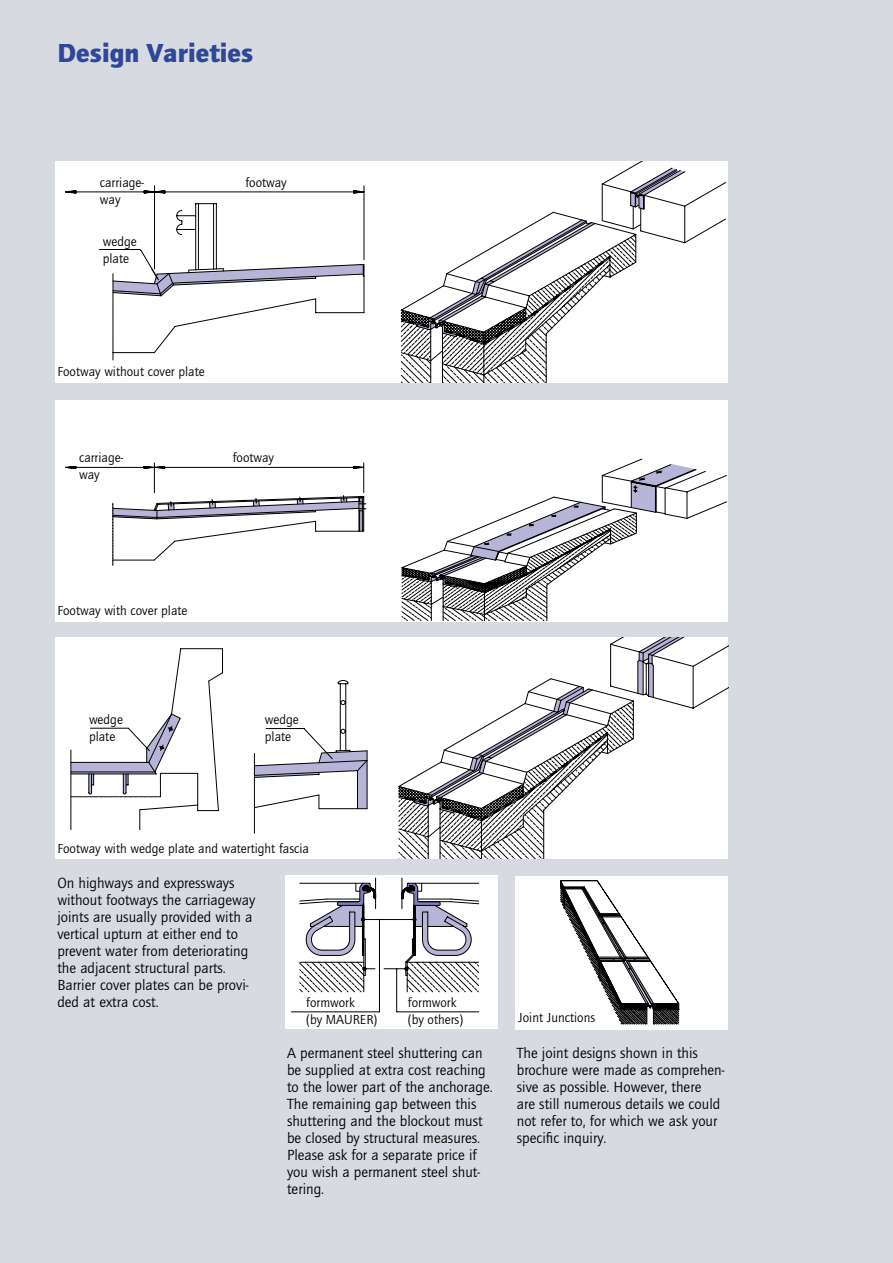
<style>
.page{position:relative;width:893px;height:1263px;background:#fff}
.page>*{position:absolute;margin:0;border:0;box-sizing:border-box;transform-origin:0 0}
.t1{font:900 27px "Quay Itc T";color:#2f4798}
.t2{font:15.15px/17px "Quay Itc T";color:#000}
.t3{font:13.5px/17px "Quay Itc T";color:#000}
</style>
<div class="page">
<hr style="left:0;top:0;width:1px;height:1263px;background:#d7dae0">
<div style="left:1px;top:0;width:891px;height:1263px;background:#d7dae0"></div>
<div style="left:56px;top:162px;width:672px;height:221px;background:#fff"></div>
<div style="left:285px;top:876px;width:213px;height:153px;background:#fff"></div>
<div style="left:56px;top:638px;width:672px;height:221px;background:#fff"></div>
<div style="left:56px;top:400px;width:672px;height:221px;background:#fff"></div>
<div style="left:515px;top:876px;width:213px;height:153px;background:#fff"></div>
<svg style="left:401px;top:162px;width:325px;height:221px"></svg>
<svg style="left:65px;top:462px;width:302px;height:103px"></svg>
<hr style="left:315px;top:531px;width:44px;height:1px;background:#000">
<svg style="left:401px;top:459px;width:326px;height:162px"></svg>
<svg style="left:70px;top:638px;width:624px;height:386px"></svg>
<svg style="left:65px;top:185px;width:300px;height:175px"></svg>
<h1 class="t1" style="left:58px;top:43px;width:197px">Design Varieties</h1>
<p class="t3" style="left:100px;top:175px;width:45px">carriage&shy;way</p>
<p class="t3" style="left:245px;top:175px;width:43px">footway</p>
<p class="t3" style="left:103px;top:234px;width:35px">wedge plate</p>
<p class="t3" style="left:57px;top:364px;width:149px">Footway without cover plate</p>
<p class="t3" style="left:79px;top:451px;width:45px">carriage-</p>
<p class="t3" style="left:233px;top:451px;width:43px">footway</p>
<p class="t3" style="left:79px;top:468px;width:22px">way</p>
<p class="t3" style="left:57px;top:603px;width:132px">Footway with cover plate</p>
<p class="t3" style="left:89px;top:712px;width:35px">wedge plate</p>
<p class="t3" style="left:265px;top:712px;width:35px">wedge plate</p>
<p class="t3" style="left:57px;top:841px;width:253px">Footway with wedge plate and watertight fascia</p>
<p class="t3" style="left:139px;top:841px;width:80px">atertight fascia</p>
<p class="t2" style="left:57px;top:876px;width:199px">On highways and expressways without footways the carriageway joints are usually provided with a vertical upturn at either end to prevent water from deteriorating the adjacent structural parts.<br>Barrier cover plates can be provi&shy;ded at extra cost.</p>
<p class="t3" style="left:306px;top:996px;width:73px">formwork<br>(by MAURER)</p>
<p class="t3" style="left:408px;top:996px;width:57px">formwork (by others)</p>
<p class="t2" style="left:287px;top:1046px;width:207px">A permanent steel shuttering can be supplied at extra cost reaching to the lower part of the anchorage.<br>The remaining gap between this shuttering and the blockout must be closed by structural measures.<br>Please ask for a separate price if you wish a permanent steel shut&shy;tering.</p>
<p class="t3" style="left:518px;top:1011px;width:78px">Joint Junctions</p>
<p class="t2" style="left:517px;top:1046px;width:209px">The joint designs shown in this brochure were made as comprehen&shy;sive as possible. However, there<br>are still numerous details we could not refer to, for which we ask your specific inquiry.</p>
</div>
